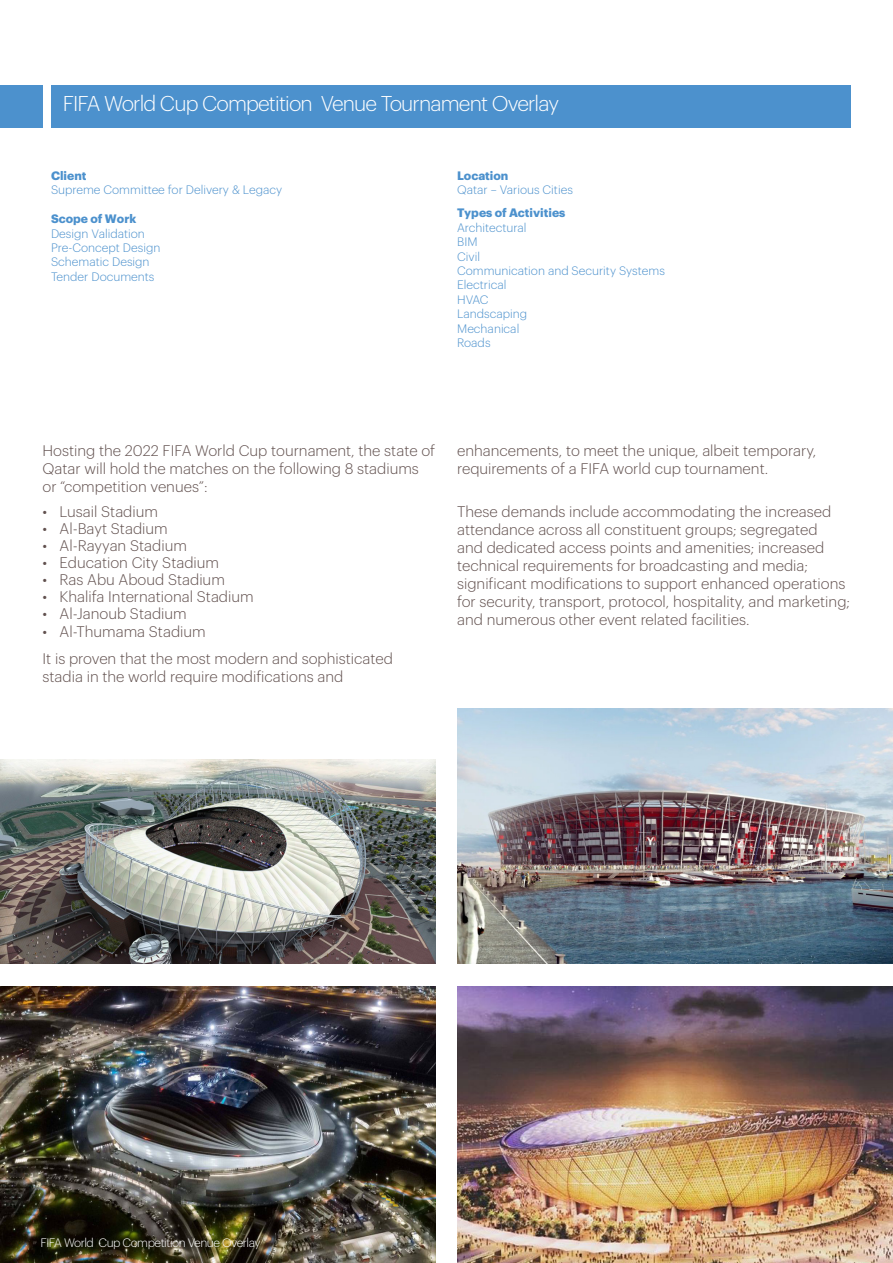
<style>
.page{position:relative;width:893px;height:1263px;background:#fff}
.page>*{position:absolute;margin:0;border:0;box-sizing:border-box;transform-origin:0 0}
.t1{font:300 21px "Graphik";letter-spacing:-.04em;color:#fff}
.t2{font:300 15px/18px "Graphik";color:#61504e}
.t3{font:300 12px "Graphik";color:#4c91cd}
.t4{font:300 12px "Graphik";letter-spacing:-.04em;color:#fff}
.t5{font:700 12px "Graphik";color:#4c91cd}
</style>
<div class="page">
<div style="left:0;top:85px;width:43px;height:43px;background:#4c91cd"></div>
<div style="left:51px;top:85px;width:799px;height:43px;background:#4c91cd"></div>
<img style="left:457px;top:986px;width:436px;height:276px">
<img style="left:457px;top:708px;width:436px;height:255px">
<img style="left:0;top:759px;width:436px;height:204px">
<img style="left:0;top:986px;width:436px;height:276px">
<p class="t1" style="left:63px;top:88px;width:498px">FIFA World Cup Competition Venue Tournament Overlay</p>
<p class="t5" style="left:51px;top:166px;width:37px">Client</p>
<p class="t3" style="left:51px;top:181px;width:233px">Supreme Committee for Delivery &amp; Legacy</p>
<p class="t5" style="left:51px;top:210px;width:87px">Scope of Work</p>
<p class="t3" style="left:51px;top:224px;width:95px">Design Validation</p>
<p class="t3" style="left:51px;top:239px;width:111px">Pre-Concept Design</p>
<p class="t3" style="left:51px;top:253px;width:100px">Schematic Design</p>
<p class="t3" style="left:51px;top:268px;width:105px">Tender Documents</p>
<p class="t5" style="left:457px;top:166px;width:53px">Location</p>
<p class="t3" style="left:457px;top:181px;width:117px">Qatar – Various Cities</p>
<p class="t5" style="left:457px;top:204px;width:110px">Types of Activities</p>
<p class="t3" style="left:457px;top:219px;width:71px">Architectural</p>
<p class="t3" style="left:457px;top:233px;width:22px">BIM</p>
<p class="t3" style="left:457px;top:247px;width:24px">Civil</p>
<p class="t3" style="left:457px;top:262px;width:209px">Communication and Security Systems</p>
<p class="t3" style="left:457px;top:276px;width:51px">Electrical</p>
<p class="t3" style="left:457px;top:291px;width:33px">HVAC</p>
<p class="t3" style="left:457px;top:305px;width:71px">Landscaping</p>
<p class="t3" style="left:457px;top:319px;width:64px">Mechanical</p>
<p class="t3" style="left:457px;top:334px;width:35px">Roads</p>
<p class="t2" style="left:43px;top:440px;width:394px">Hosting the 2022 FIFA World Cup tournament, the state of<br>Qatar will hold the matches on the following 8 stadiums or “competition venues”:</p>
<p class="t2" style="left:43px;top:501px;width:117px">• Lusail Stadium</p>
<p class="t2" style="left:43px;top:518px;width:127px">• Al-Bayt Stadium</p>
<p class="t2" style="left:43px;top:536px;width:146px">• Al-Rayyan Stadium</p>
<p class="t2" style="left:43px;top:553px;width:178px">• Education City Stadium</p>
<p class="t2" style="left:43px;top:570px;width:184px">• Ras Abu Aboud Stadium</p>
<p class="t2" style="left:43px;top:587px;width:213px">• Khalifa International Stadium</p>
<p class="t2" style="left:43px;top:604px;width:146px">• Al-Janoub Stadium</p>
<p class="t2" style="left:43px;top:622px;width:165px">• Al-Thumama Stadium</p>
<p class="t2" style="left:43px;top:648px;width:352px">It is proven that the most modern and sophisticated stadia in the world require modifications and</p>
<p class="t2" style="left:457px;top:440px;width:361px">enhancements, to meet the unique, albeit temporary, requirements of a FIFA world cup tournament.</p>
<p class="t2" style="left:457px;top:501px;width:394px">These demands include accommodating the increased attendance across all constituent groups; segregated<br>and dedicated access points and amenities; increased technical requirements for broadcasting and media; significant modifications to support enhanced operations for security, transport, protocol, hospitality, and marketing; and numerous other event related facilities.</p>
<p class="t4" style="left:40px;top:1234px;width:107px">Marassi Greek Village</p>
<p class="t4" style="left:40px;top:1234px;width:222px">FIFA World Cup Competition Venue Overlay</p>
<p class="t4" style="left:96px;top:1234px;width:164px">Cup Competition Venue Overlay</p>
</div>
